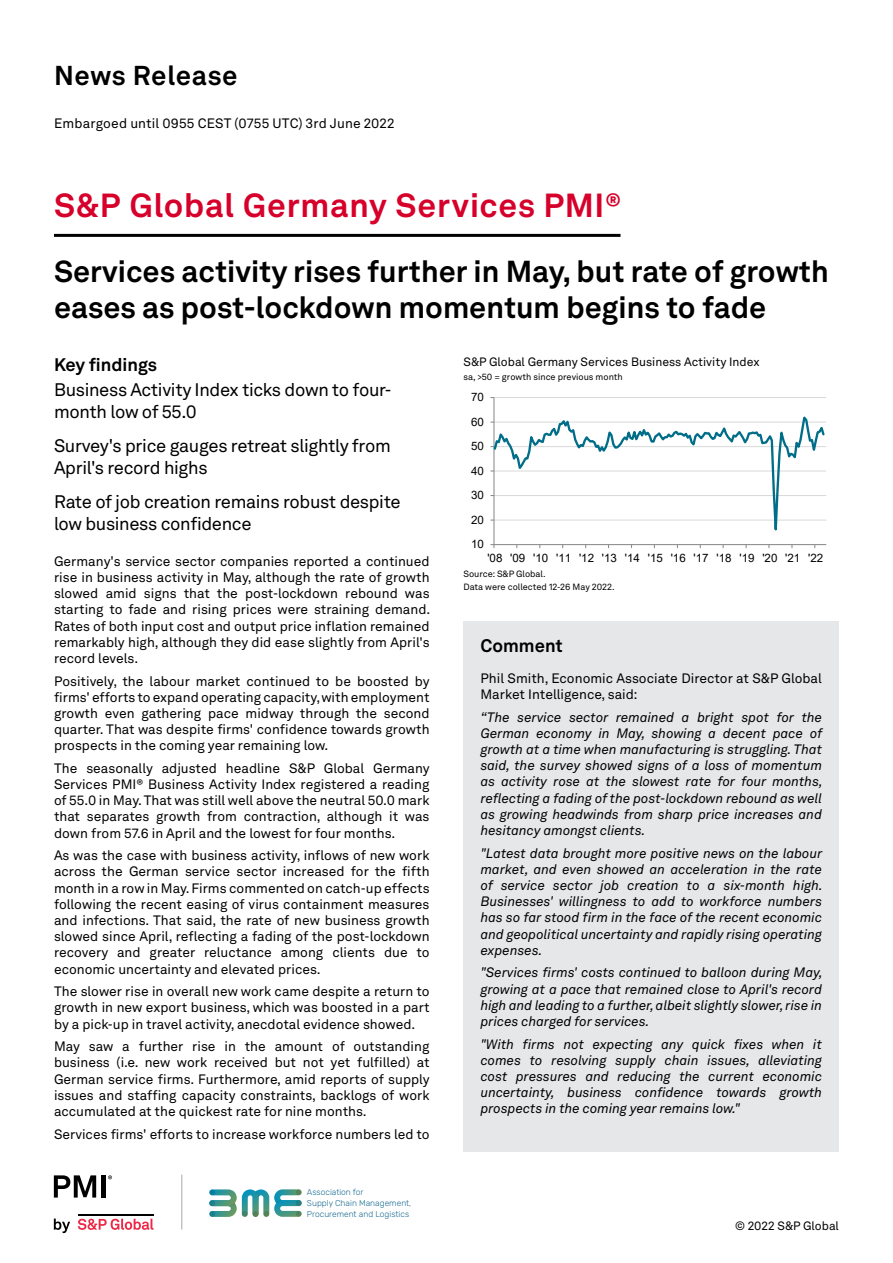
<style>
.page{position:relative;width:893px;height:1263px;background:#fff}
.page>*{position:absolute;margin:0;border:0;box-sizing:border-box;transform-origin:0 0}
.t1{font:700 33px "Akkurat LL";letter-spacing:.02em;color:#d6002a}
.t2{font:700 30px/36px "Akkurat LL";color:#000}
.t3{font:700 27px "Akkurat LL";letter-spacing:.025em;color:#000}
.t4{font:18px/21.6px "Akkurat LL";letter-spacing:-.02em;color:#000}
.t5{font:700 18px "Akkurat LL";color:#000}
.t6{font:13.5px/16.2px "Akkurat LL";color:#000;text-align:justify}
.t7{font:italic 13.5px/16.2px "Akkurat LL";color:#000;text-align:justify}
.t8{font:12px "Akkurat LL";color:#000}
.t9{font:11.55px "Arial";color:#000}
.t10{font:9px "Akkurat LL";color:#000}
.t11{font:300 8.4px/10.8px "Rubik";color:#1d6e93}
</style>
<div class="page">
<hr style="left:494px;top:397px;width:332px;height:1px;background:#d9d9d9">
<hr style="left:494px;top:398px;width:1px;height:147px;background:#868686">
<svg style="left:490px;top:412px;width:336px;height:136px"></svg>
<hr style="left:54px;top:234px;width:566px;height:3px;background:#000">
<div style="left:463px;top:621px;width:376px;height:51px;background:#e6e7e8"></div>
<div style="left:463px;top:672px;width:376px;height:480px;background:#e6e7e8"></div>
<hr style="left:182px;top:1174px;width:1px;height:55px;background:#a7a9ac">
<svg style="left:209px;top:1189px;width:93px;height:28px"></svg>
<svg style="left:54px;top:1218px;width:16px;height:15px"></svg>
<svg style="left:78px;top:1218px;width:75px;height:12px"></svg>
<hr style="left:78px;top:1213px;width:75px;height:2px;background:#000">
<svg style="left:54px;top:1175px;width:42px;height:22px"></svg>
<div style="left:101px;top:1175px;width:5px;height:22px;background:#000"></div>
<svg style="left:108px;top:1175px;width:4px;height:4px"></svg>
<h3 class="t3" style="left:54px;top:55px;width:185px">News Release</h3>
<p class="t6" style="left:54px;top:114px;width:342px">Embargoed until 0955 CEST (0755 UTC) 3rd June 2022</p>
<h1 class="t1" style="left:54px;top:180px;width:569px">S&amp;P Global Germany Services PMI®</h1>
<h2 class="t2" style="left:54px;top:252px;width:776px">Services activity rises further in May, but rate of growth eases as post-lockdown momentum begins to fade</h2>
<h3 class="t5" style="left:54px;top:351px;width:105px">Key findings</h3>
<p class="t8" style="left:463px;top:353px;width:298px">S&amp;P Global Germany Services Business Activity Index</p>
<p class="t10" style="left:463px;top:370px;width:161px">sa, &gt;50 = growth since previous month</p>
<h3 class="t4" style="left:54px;top:378px;width:339px">Business Activity Index ticks down to four&shy;month low of 55.0</h3>
<h3 class="t4" style="left:54px;top:434px;width:338px">Survey's price gauges retreat slightly from<br>April's record highs</h3>
<h3 class="t4" style="left:54px;top:490px;width:348px">Rate of job creation remains robust despite low business confidence</h3>
<p class="t9" style="left:471px;top:389px;width:14px">70</p>
<p class="t9" style="left:471px;top:414px;width:14px">60</p>
<p class="t9" style="left:471px;top:438px;width:14px">50</p>
<p class="t9" style="left:471px;top:463px;width:14px">40</p>
<p class="t9" style="left:471px;top:487px;width:14px">30</p>
<p class="t9" style="left:471px;top:512px;width:14px">20</p>
<p class="t6" style="left:54px;top:552px;width:378px">Germany's service sector companies reported a continued rise in business activity in May, although the rate of growth slowed amid signs that the post-lockdown rebound was starting to fade and rising prices were straining demand.<br>Rates of both input cost and output price inflation remained remarkably high, although they did ease slightly from April's record levels.</p>
<p class="t6" style="left:54px;top:672px;width:377px">Positively, the labour market continued to be boosted by firms' efforts to expand operating capacity, with employment growth even gathering pace midway through the second quarter. That was despite firms' confidence towards growth prospects in the coming year remaining low.</p>
<p class="t6" style="left:54px;top:759px;width:377px">The seasonally adjusted headline S&amp;P Global Germany Services PMI® Business Activity Index registered a reading of 55.0 in May. That was still well above the neutral 50.0 mark that separates growth from contraction, although it was down from 57.6 in April and the lowest for four months.</p>
<p class="t6" style="left:54px;top:847px;width:377px">As was the case with business activity, inflows of new work across the German service sector increased for the fifth month in a row in May. Firms commented on catch-up effects following the recent easing of virus containment measures and infections. That said, the rate of new business growth slowed since April, reflecting a fading of the post-lockdown recovery and greater reluctance among clients due to economic uncertainty and elevated prices.</p>
<p class="t6" style="left:54px;top:983px;width:377px">The slower rise in overall new work came despite a return to growth in new export business, which was boosted in a part by a pick-up in travel activity, anecdotal evidence showed.</p>
<p class="t6" style="left:54px;top:1038px;width:377px">May saw a further rise in the amount of outstanding business (i.e. new work received but not yet fulfilled) at German service firms. Furthermore, amid reports of supply issues and staffing capacity constraints, backlogs of work accumulated at the quickest rate for nine months.</p>
<p class="t6" style="left:54px;top:1125px;width:377px">Services firms' efforts to increase workforce numbers led to</p>
<p class="t11" style="left:307px;top:1187px;width:106px">Association for<br>Supply Chain Management,<br>Procurement and Logistics</p>
<p class="t9" style="left:471px;top:536px;width:14px">10</p>
<p class="t9" style="left:487px;top:550px;width:337px">'08 '09 '10 '11 '12 '13 '14 '15 '16 '17 '18 '19 '20 '21 '22</p>
<p class="t10" style="left:463px;top:567px;width:84px">Source: S&amp;P Global.</p>
<p class="t10" style="left:463px;top:580px;width:153px">Data were collected 12-26 May 2022.</p>
<h3 class="t5" style="left:480px;top:632px;width:84px">Comment</h3>
<p class="t6" style="left:480px;top:669px;width:343px">Phil Smith, Economic Associate Director at S&amp;P Global<br>Market Intelligence, said:</p>
<p class="t7" style="left:480px;top:708px;width:344px">“The service sector remained a bright spot for the German economy in May, showing a decent pace of growth at a time when manufacturing is struggling. That said, the survey showed signs of a loss of momentum as activity rose at the slowest rate for four months, reflecting a fading of the post-lockdown rebound as well as growing headwinds from sharp price increases and hesitancy amongst clients.</p>
<p class="t7" style="left:480px;top:844px;width:344px">"Latest data brought more positive news on the labour market, and even showed an acceleration in the rate of service sector job creation to a six-month high.<br>Businesses' willingness to add to workforce numbers has so far stood firm in the face of the recent economic and geopolitical uncertainty and rapidly rising operating expenses.</p>
<p class="t7" style="left:480px;top:964px;width:344px">"Services firms' costs continued to balloon during May, growing at a pace that remained close to April's record high and leading to a further, albeit slightly slower, rise in prices charged for services.</p>
<p class="t7" style="left:480px;top:1035px;width:343px">"With firms not expecting any quick fixes when it comes to resolving supply chain issues, alleviating cost pressures and reducing the current economic uncertainty, business confidence towards growth prospects in the coming year remains low."</p>
<p class="t8" style="left:735px;top:1216px;width:105px">© 2022 S&amp;P Global</p>
</div>
